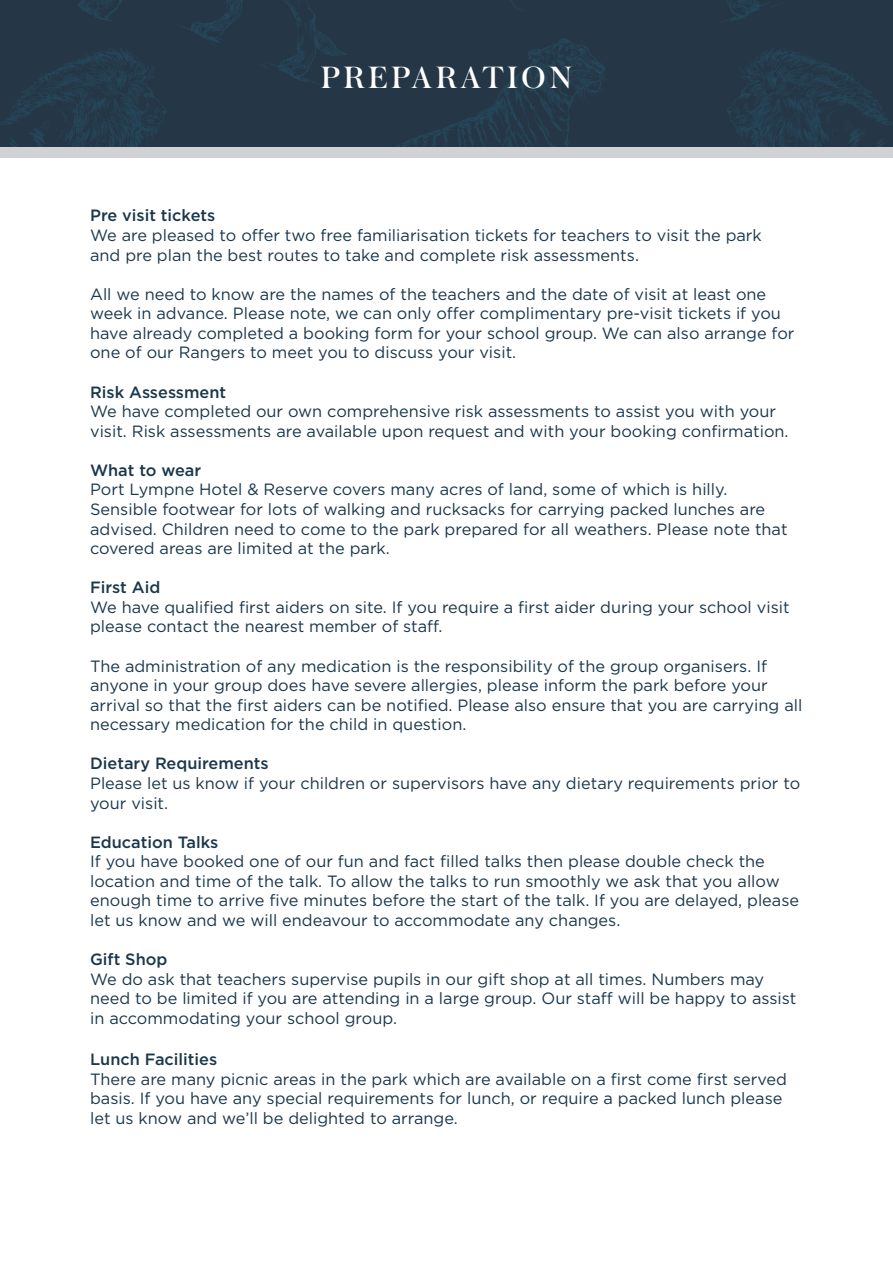
<style>
.page{position:relative;width:893px;height:1263px;background:#fff}
.page>*{position:absolute;margin:0;border:0;box-sizing:border-box;transform-origin:0 0}
.t1{font:32.4px "Austin";letter-spacing:.1em;color:#fff;scale:1.11 1}
.t2{font:16.35px/19.5px "Gotham";color:#1a374b}
.t3{font:500 16.35px "Gotham";color:#1a374b}
</style>
<div class="page">
<img style="left:0;top:0;width:893px;height:148px">
<div style="left:0;top:148px;width:893px;height:10px;background:#d1d2d4"></div>
<p class="t1" style="left:321px;top:56px;width:228px">PREPARATION</p>
<p class="t3" style="left:90px;top:205px;width:127px">Pre visit tickets</p>
<p class="t2" style="left:90px;top:225px;width:673px">We are pleased to offer two free familiarisation tickets for teachers to visit the park</p>
<p class="t2" style="left:90px;top:245px;width:550px">and pre plan the best routes to take and complete risk assessments.</p>
<p class="t2" style="left:90px;top:284px;width:706px">All we need to know are the names of the teachers and the date of visit at least one week in advance. Please note, we can only offer complimentary pre-visit tickets if you have already completed a booking form for your school group. We can also arrange for one of our Rangers to meet you to discuss your visit.</p>
<p class="t3" style="left:90px;top:381px;width:138px">Risk Assessment</p>
<p class="t2" style="left:90px;top:401px;width:700px">We have completed our own comprehensive risk assessments to assist you with your visit. Risk assessments are available upon request and with your booking confirmation.</p>
<p class="t3" style="left:90px;top:459px;width:113px">What to wear</p>
<p class="t2" style="left:90px;top:479px;width:639px">Port Lympne Hotel &amp; Reserve covers many acres of land, some of which is hilly.</p>
<p class="t2" style="left:90px;top:499px;width:699px">Sensible footwear for lots of walking and rucksacks for carrying packed lunches are advised. Children need to come to the park prepared for all weathers. Please note that covered areas are limited at the park.</p>
<p class="t3" style="left:90px;top:577px;width:72px">First Aid</p>
<p class="t2" style="left:90px;top:597px;width:701px">We have qualified first aiders on site. If you require a first aider during your school visit please contact the nearest member of staff.</p>
<p class="t2" style="left:90px;top:656px;width:714px">The administration of any medication is the responsibility of the group organisers. If anyone in your group does have severe allergies, please inform the park before your arrival so that the first aiders can be notified. Please also ensure that you are carrying all necessary medication for the child in question.</p>
<p class="t3" style="left:90px;top:753px;width:180px">Dietary Requirements</p>
<p class="t2" style="left:90px;top:773px;width:712px">Please let us know if your children or supervisors have any dietary requirements prior to your visit.</p>
<p class="t3" style="left:90px;top:831px;width:130px">Education Talks</p>
<p class="t2" style="left:90px;top:851px;width:710px">If you have booked one of our fun and fact filled talks then please double check the location and time of the talk. To allow the talks to run smoothly we ask that you allow enough time to arrive five minutes before the start of the talk. If you are delayed, please let us know and we will endeavour to accommodate any changes.</p>
<p class="t3" style="left:90px;top:949px;width:79px">Gift Shop</p>
<p class="t2" style="left:90px;top:969px;width:708px">We do ask that teachers supervise pupils in our gift shop at all times. Numbers may need to be limited if you are attending in a large group. Our staff will be happy to assist in accommodating your school group.</p>
<p class="t3" style="left:90px;top:1048px;width:129px">Lunch Facilities</p>
<p class="t2" style="left:90px;top:1069px;width:698px">There are many picnic areas in the park which are available on a first come first served basis. If you have any special requirements for lunch, or require a packed lunch please let us know and we’ll be delighted to arrange.</p>
</div>
